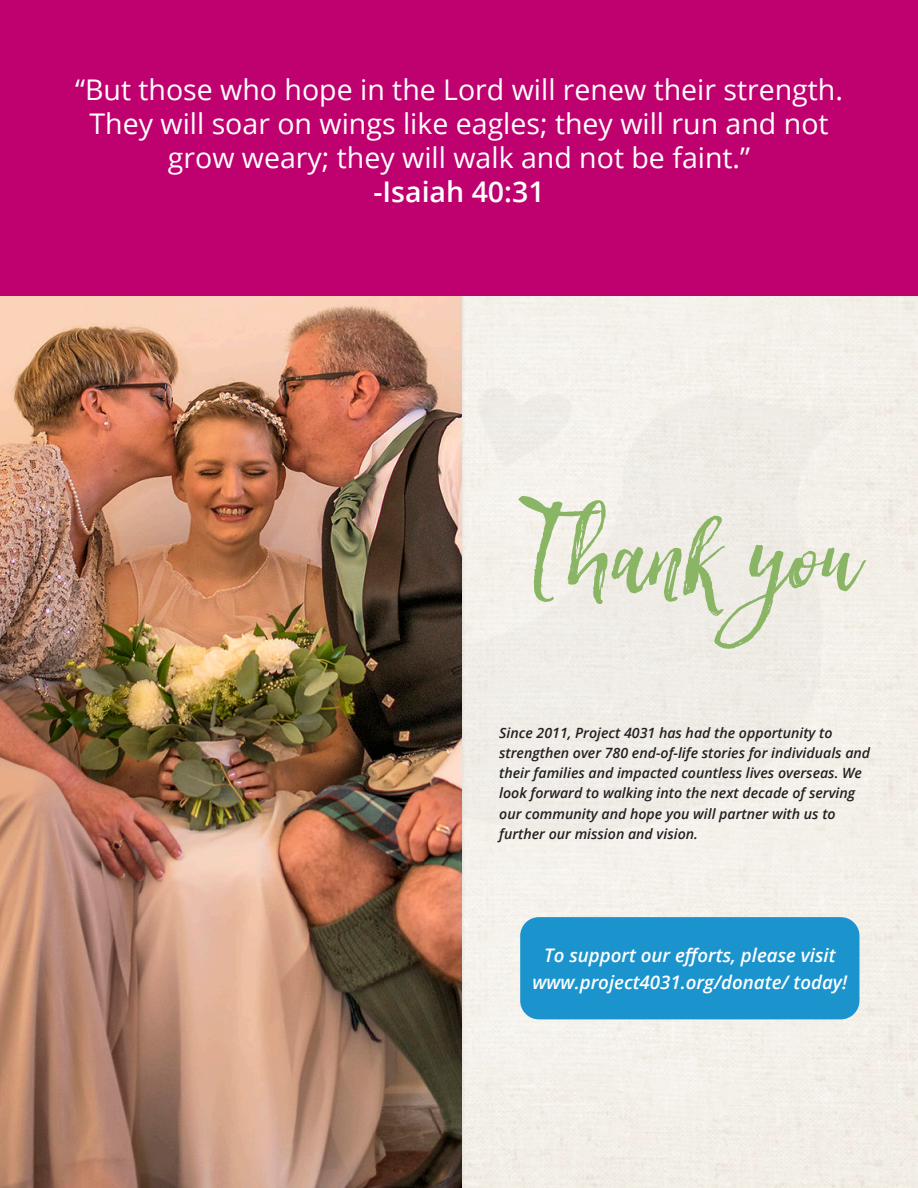
<style>
.page{position:relative;width:918px;height:1188px;background:#fff}
.page>*{position:absolute;margin:0;border:0;box-sizing:border-box;transform-origin:0 0}
.t1{font:28.5px/34.2px "Open Sans";color:#fff;text-align:center}
.t2{font:600 28.5px "Open Sans";color:#fff}
.t3{font:italic 600 18.75px/26.5px "Open Sans";color:#fff;text-align:center}
.t4{font:italic 600 14.25px/20.1px "Open Sans";color:#231f20}
</style>
<div class="page">
<div style="left:466px;top:296px;width:452px;height:786px;background:#f3efe7"></div>
<div style="left:54px;top:448px;width:810px;height:686px;background:#f3efe9"></div>
<div style="left:470px;top:54px;width:394px;height:372px;background:#f4f0ea"></div>
<img style="left:0;top:296px;width:462px;height:892px">
<div style="left:0;top:0;width:918px;height:296px;background:#bf006f"></div>
<svg style="left:518px;top:490px;width:348px;height:159px"></svg>
<div style="left:520px;top:917px;width:339px;height:102px;background:#1b94ce;border-radius:19px"></div>
<p class="t1" style="left:75px;top:72px;width:769px">“But those who hope in the Lord will renew their strength.<br>They will soar on wings like eagles; they will run and not grow weary; they will walk and not be faint.”</p>
<p class="t2" style="left:373px;top:173px;width:173px">-Isaiah 40:31</p>
<p class="t4" style="left:499px;top:723px;width:372px">Since 2011, Project 4031 has had the opportunity to strengthen over 780 end-of-life stories for individuals and their families and impacted countless lives overseas. We look forward to walking into the next decade of serving our community and hope you will partner with us to further our mission and vision.</p>
<p class="t3" style="left:532px;top:942px;width:316px">To support our efforts, please visit www.project4031.org/donate/ today!</p>
</div>
